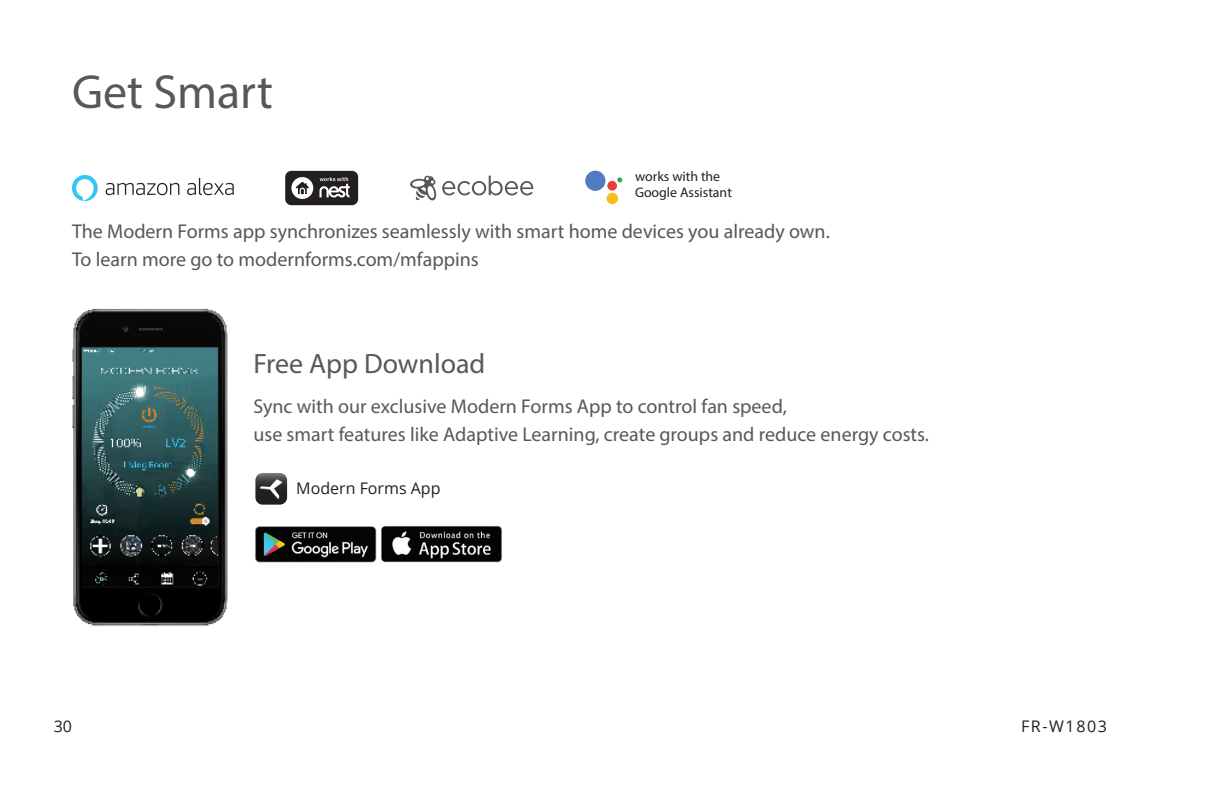
<style>
.page{position:relative;width:1224px;height:792px;background:#fff}
.page>*{position:absolute;margin:0;border:0;box-sizing:border-box;transform-origin:0 0}
.t1{font:48px "Myriad Pro";color:#57585a}
.t2{font:28px "Myriad Pro";color:#57585a}
.t3{font:20px/28px "Myriad Pro";color:#57585a}
.bodyCopy{font:16px "Open Sans";color:#231f20}
.t4{font:13.8px/16.6px "Myriad Pro";color:#231f20}
</style>
<div class="page">
<img style="left:72px;top:309px;width:156px;height:318px">
<img style="left:255px;top:526px;width:118px;height:37px">
<img style="left:373px;top:526px;width:129px;height:37px">
<div style="left:285px;top:171px;width:73px;height:34px;background:#231f20;border-radius:6px"></div>
<div style="left:291px;top:177px;width:22px;height:22px;background:#fff;border-radius:50%"></div>
<svg style="left:319px;top:177px;width:31px;height:21px"></svg>
<svg style="left:296px;top:182px;width:13px;height:12px"></svg>
<div style="left:585px;top:171px;width:20px;height:20px;background:#507dbf;border-radius:50%"></div>
<div style="left:607px;top:181px;width:10px;height:10px;background:#eb3e34;border-radius:50%"></div>
<div style="left:607px;top:193px;width:11px;height:11px;background:#f9bc15;border-radius:50%"></div>
<svg style="left:617px;top:177px;width:5px;height:5px"></svg>
<svg style="left:442px;top:176px;width:91px;height:19px"></svg>
<svg style="left:410px;top:175px;width:26px;height:26px"></svg>
<svg style="left:72px;top:175px;width:26px;height:26px"></svg>
<svg style="left:106px;top:183px;width:73px;height:12px"></svg>
<svg style="left:187px;top:178px;width:47px;height:17px"></svg>
<svg style="left:255px;top:473px;width:32px;height:32px"></svg>
<p class="t1" style="left:72px;top:62px;width:202px">Get Smart</p>
<p class="t4" style="left:635px;top:168px;width:98px">works with the<br>Google Assistant</p>
<p class="t3" style="left:72px;top:217px;width:759px">The Modern Forms app synchronizes seamlessly with smart home devices you already own.</p>
<p class="t3" style="left:72px;top:245px;width:408px">To learn more go to modernforms.com/mfappins</p>
<p class="t2" style="left:253px;top:346px;width:233px">Free App Download</p>
<p class="t3" style="left:253px;top:392px;width:677px">Sync with our exclusive Modern Forms App to control fan speed,<br>use smart features like Adaptive Learning, create groups and reduce energy costs.</p>
<p class="bodyCopy" style="left:296px;top:477px;width:146px">Modern Forms App</p>
<p class="bodyCopy" style="left:54px;top:715px;width:20px">30</p>
<p class="bodyCopy" style="left:1021px;top:715px;width:87px">FR-W1803</p>
</div>
